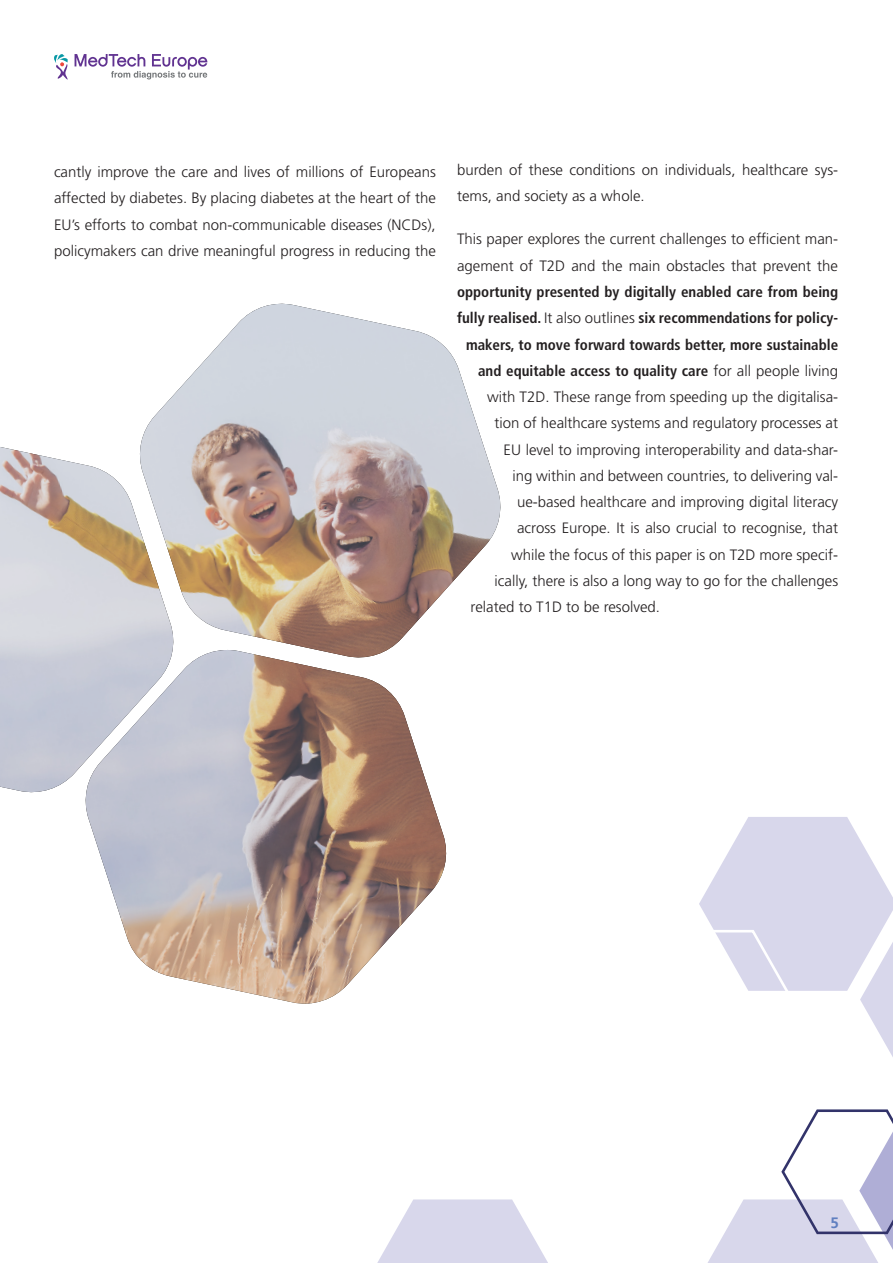
<style>
.page{position:relative;width:893px;height:1263px;background:#fff}
.page>*{position:absolute;margin:0;border:0;box-sizing:border-box;transform-origin:0 0}
.Leipateksti{font:300 15px/26.2px "Frutiger LT Std";color:#231f20;text-align:justify}
.Leipateksti-2{font:700 condensed 15px "Frutiger LT Std";color:#231f20}
.t1{font:700 15px "Frutiger LT";color:#607fc0}
.s1{font-weight:300;font-stretch:normal}
</style>
<div class="page">
<svg style="left:699px;top:817px;width:194px;height:240px"></svg>
<svg style="left:377px;top:1199px;width:171px;height:64px"></svg>
<svg style="left:708px;top:1109px;width:185px;height:154px"></svg>
<svg style="left:699px;top:930px;width:129px;height:262px"></svg>
<svg style="left:75px;top:54px;width:132px;height:25px"></svg>
<svg style="left:54px;top:54px;width:14px;height:26px"></svg>
<svg style="left:0;top:303px;width:501px;height:701px"></svg>
<p class="Leipateksti" style="left:54px;top:159px;width:383px">cantly improve the care and lives of millions of Europeans affected by diabetes. By placing diabetes at the heart of the EU’s efforts to combat non-communicable diseases (NCDs), policymakers can drive meaningful progress in reducing the</p>
<p class="Leipateksti" style="left:457px;top:157px;width:383px">burden of these conditions on individuals, healthcare sys&shy;tems, and society as a whole.</p>
<p class="Leipateksti" style="left:457px;top:226px;width:383px">This paper explores the current challenges to efficient man-</p>
<p class="Leipateksti" style="left:457px;top:253px;width:382px">agement of T2D and the main obstacles that prevent the</p>
<p class="Leipateksti-2" style="left:457px;top:283px;width:383px">opportunity presented by digitally enabled care from being</p>
<p class="Leipateksti-2" style="left:457px;top:309px;width:383px">fully realised. <span class="s1">It also outlines</span> six recommendations for policy-</p>
<p class="Leipateksti-2" style="left:466px;top:335px;width:374px">makers, to move forward towards better, more sustainable</p>
<p class="Leipateksti-2" style="left:478px;top:362px;width:361px">and equitable access to quality care <span class="s1">for all people living</span></p>
<p class="Leipateksti" style="left:487px;top:384px;width:353px">with T2D. These range from speeding up the digitalisa-</p>
<p class="Leipateksti" style="left:495px;top:410px;width:345px">tion of healthcare systems and regulatory processes at</p>
<p class="Leipateksti" style="left:504px;top:436px;width:336px">EU level to improving interoperability and data-shar-</p>
<p class="Leipateksti" style="left:513px;top:463px;width:327px">ing within and between countries, to delivering val-</p>
<p class="Leipateksti" style="left:517px;top:489px;width:323px">ue-based healthcare and improving digital literacy</p>
<p class="Leipateksti" style="left:517px;top:515px;width:322px">across Europe. It is also crucial to recognise, that</p>
<p class="Leipateksti" style="left:511px;top:541px;width:329px">while the focus of this paper is on T2D more specif-</p>
<p class="Leipateksti" style="left:495px;top:568px;width:345px">ically, there is also a long way to go for the challenges</p>
<p class="Leipateksti" style="left:471px;top:594px;width:191px">related to T1D to be resolved.</p>
<p class="t1" style="left:831px;top:1214px;width:10px">5</p>
</div>
